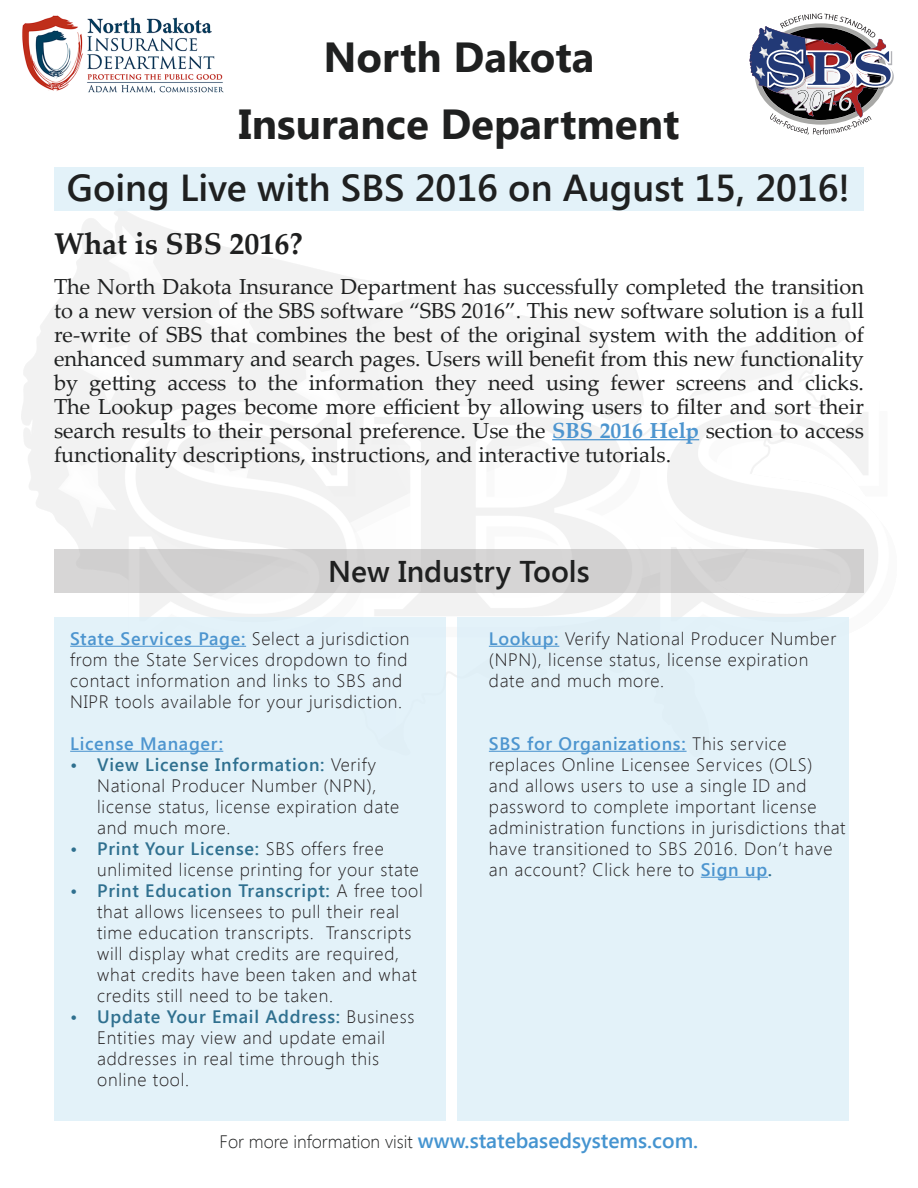
<style>
.page{position:relative;width:918px;height:1188px;background:#fff}
.page>*{position:absolute;margin:0;border:0;box-sizing:border-box;transform-origin:0 0}
.t1{font:700 42px "Segoe UI";color:#1f2020}
.t2{font:600 37.5px "Segoe UI";color:#1f2020}
.t3{font:600 30px "Segoe UI";color:#1f2020}
.t4{font:700 30px "Palatino Linotype";color:#1f2020}
.t5{font:21.75px/24px "Palatino Linotype";color:#1f2020;text-align:justify}
.t6{font:600 21px "Segoe UI";color:#4594d0}
.t7{font:300 18px/21px "Segoe UI";letter-spacing:.04em;color:#231f20}
.t8{font:600 18px "Segoe UI";letter-spacing:.04em;color:#4d95cf}
.s1{font-weight:700;color:#4d95cf}
.s2{font-weight:600;color:#4d95cf}
.s3{font-weight:600;color:#2f708f}
.s4{font-weight:300;font-size:18px;color:#1f2020}
</style>
<div class="page">
<div style="left:54px;top:167px;width:810px;height:44px;background:#e3f2f9"></div>
<hr style="left:552px;top:439px;width:147px;height:1px;background:#4d95cf">
<svg style="left:749px;top:13px;width:145px;height:122px"></svg>
<div style="left:54px;top:550px;width:810px;height:43px;background:#d6d5d5"></div>
<div style="left:54px;top:617px;width:391px;height:503px;background:#e3f2f9"></div>
<div style="left:458px;top:617px;width:391px;height:503px;background:#e3f2f9"></div>
<hr style="left:70px;top:646px;width:176px;height:1px;background:#4d95cf">
<hr style="left:70px;top:751px;width:153px;height:1px;background:#4d95cf">
<hr style="left:489px;top:646px;width:70px;height:1px;background:#4d95cf">
<hr style="left:489px;top:751px;width:198px;height:1px;background:#4d95cf">
<hr style="left:701px;top:877px;width:67px;height:1px;background:#4d95cf">
<img style="left:22px;top:15px;width:202px;height:78px">
<p class="t1" style="left:323px;top:27px;width:273px">North Dakota</p>
<p class="t1" style="left:239px;top:94px;width:442px">Insurance Department</p>
<p class="t2" style="left:67px;top:162px;width:785px">Going Live with SBS 2016 on August 15, 2016!</p>
<p class="t4" style="left:54px;top:222px;width:250px">What is SBS 2016?</p>
<p class="t5" style="left:54px;top:273px;width:812px">The North Dakota Insurance Department has successfully completed the transition to a new version of the SBS software “SBS 2016”. This new software solution is a full re-write of SBS that combines the best of the original system with the addition of enhanced summary and search pages. Users will benefit from this new functionality by getting access to the information they need using fewer screens and clicks.<br>The Lookup pages become more efficient by allowing users to filter and sort their search results to their personal preference. Use the <span class="s1">SBS 2016 Help</span> section to access functionality descriptions, instructions, and interactive tutorials.</p>
<p class="t3" style="left:328px;top:551px;width:263px">New Industry Tools</p>
<p class="t7" style="left:70px;top:627px;width:341px"><span class="s2">State Services Page:</span> Select a jurisdiction from the State Services dropdown to find contact information and links to SBS and NIPR tools available for your jurisdiction.</p>
<p class="t8" style="left:70px;top:731px;width:155px">License Manager:</p>
<p class="t7" style="left:97px;top:753px;width:304px;text-indent:-27px"><span class="s3">• View License Information:</span> Verify<br>National Producer Number (NPN), license status, license expiration date and much more.</p>
<p class="t7" style="left:97px;top:837px;width:323px;text-indent:-27px"><span class="s3">• Print Your License:</span> SBS offers free unlimited license printing for your state</p>
<p class="t7" style="left:97px;top:879px;width:327px;text-indent:-27px"><span class="s3">• Print Education Transcript:</span> A free tool that allows licensees to pull their real time education transcripts. Transcripts will display what credits are required, what credits have been taken and what credits still need to be taken.</p>
<p class="t7" style="left:97px;top:1005px;width:319px;text-indent:-27px"><span class="s3">• Update Your Email Address:</span> Business<br>Entities may view and update email addresses in real time through this online tool.</p>
<p class="t7" style="left:489px;top:627px;width:349px"><span class="s2">Lookup:</span> Verify National Producer Number (NPN), license status, license expiration date and much more.</p>
<p class="t7" style="left:489px;top:732px;width:358px"><span class="s2">SBS for Organizations:</span> This service replaces Online Licensee Services (OLS) and allows users to use a single ID and password to complete important license administration functions in jurisdictions that have transitioned to SBS 2016. Don’t have an account? Click here to <span class="s2">Sign up</span><span class="s3">.</span></p>
<p class="t6" style="left:220px;top:1126px;width:480px"><span class="s4">For more information visit</span> www.statebasedsystems.com.</p>
</div>
